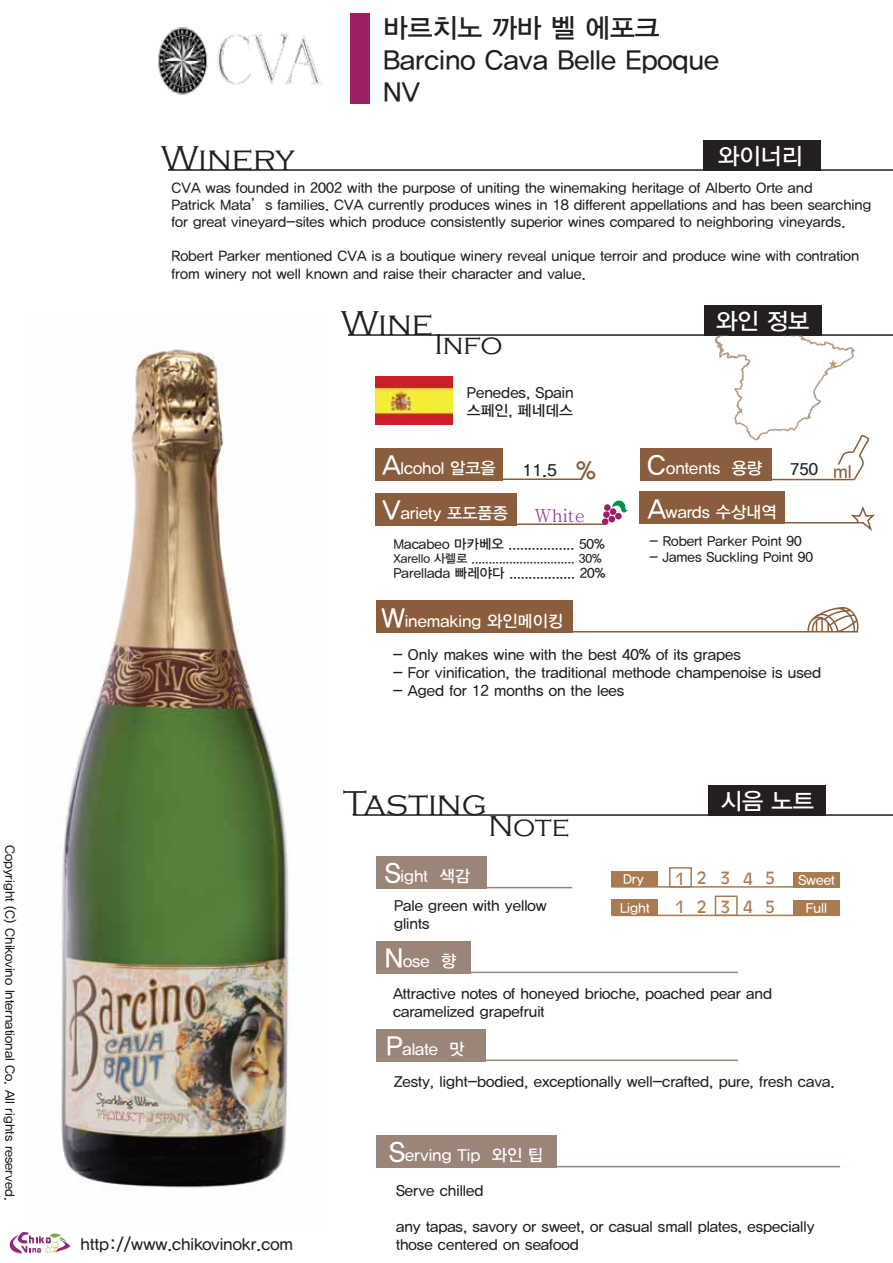
<style>
.page{position:relative;width:893px;height:1263px;background:#fff}
.page>*{position:absolute;margin:0;border:0;box-sizing:border-box;transform-origin:0 0}
.t1{font:300 35.55px "Copperplate Gothic";color:#231f20}
.t2{font:300 29.7px "Copperplate Gothic";color:#231f20}
.t3{font:27px/32.1px "YDIYGO330";color:#231f20}
.t4{font:24.9px "YDIYGO330";color:#8a5e3c}
.t5{font:23.1px "YDIYGO330";color:#fff}
.t6{font:500 18px "Adobe Myungjo Std";letter-spacing:.005em;color:#92278f}
.t7{font:18px "YDIYGO330";color:#8a5e3c}
.t8{font:16.5px "YDIYGO330";color:#fff}
.t9{font:16.5px "YDIYGO330";color:#231f20}
.t10{font:16.5px "Antique Olive";letter-spacing:.765em;color:#a97b50}
.t11{font:16.5px "YDIYGO330";color:#231f20;scale:1.06 1}
.t12{font:15px/18px "YDIYGO330";color:#231f20}
.t13{font:14.25px/17.1px "YDIYGO330";color:#231f20}
.t14{font:13.5px "YDIYGO330";color:#231f20}
.t15{font:13.5px "YDIYGO330";color:#fff}
.t16{font:13.05px "YDIYGO330";color:#231f20}
.t17{font:12px "YDIYGO330";color:#231f20}
.t18{font:500 11.55px "Adobe Myungjo Std";color:#c49a6c}
.s1{font-size:27px}
</style>
<div class="page">
<div style="left:704px;top:306px;width:117px;height:30px;background:#231f20"></div>
<div style="left:709px;top:786px;width:117px;height:30px;background:#231f20"></div>
<div style="left:640px;top:448px;width:131px;height:32px;background:#8a5e3c"></div>
<div style="left:376px;top:448px;width:127px;height:32px;background:#8a5e3c"></div>
<hr style="left:348px;top:334px;width:545px;height:2px;background:#231f20">
<hr style="left:353px;top:814px;width:540px;height:2px;background:#231f20">
<div style="left:350px;top:13px;width:19px;height:91px;background:#9e1f63"></div>
<hr style="left:496px;top:478px;width:86px;height:2px;background:#8a5e3c">
<div style="left:376px;top:493px;width:141px;height:32px;background:#8a5e3c"></div>
<hr style="left:512px;top:523px;width:93px;height:2px;background:#8a5e3c">
<div style="left:639px;top:492px;width:145px;height:32px;background:#8a5e3c"></div>
<hr style="left:776px;top:522px;width:87px;height:1px;background:#8a5e3c">
<div style="left:376px;top:601px;width:196px;height:32px;background:#8a5e3c"></div>
<hr style="left:520px;top:631px;width:338px;height:1px;background:#8a5e3c">
<div style="left:376px;top:856px;width:110px;height:32px;background:#9b8579"></div>
<hr style="left:470px;top:887px;width:102px;height:1px;background:#9b8579">
<div style="left:376px;top:941px;width:94px;height:32px;background:#9b8579"></div>
<hr style="left:460px;top:971px;width:278px;height:2px;background:#9b8579">
<div style="left:376px;top:1029px;width:109px;height:32px;background:#9b8579"></div>
<hr style="left:478px;top:1059px;width:260px;height:2px;background:#9b8579">
<div style="left:376px;top:1135px;width:180px;height:32px;background:#9b8579"></div>
<hr style="left:505px;top:1166px;width:335px;height:1px;background:#9b8579">
<div style="left:611px;top:871px;width:47px;height:16px;background:#a97b50"></div>
<hr style="left:611px;top:886px;width:201px;height:2px;background:#a97b50">
<div style="left:793px;top:872px;width:47px;height:16px;background:#a97b50"></div>
<div style="left:669px;top:867px;width:23px;height:21px;border:2px solid #a97b50"></div>
<div style="left:611px;top:899px;width:47px;height:16px;background:#a97b50"></div>
<hr style="left:611px;top:915px;width:201px;height:1px;background:#a97b50">
<div style="left:793px;top:900px;width:47px;height:16px;background:#a97b50"></div>
<div style="left:715px;top:895px;width:23px;height:21px;border:2px solid #a97b50"></div>
<div style="left:602px;top:518px;width:6px;height:7px;background:#9e1f63;border-radius:50%"></div>
<div style="left:603px;top:511px;width:7px;height:7px;background:#9e1f63;border-radius:50%"></div>
<div style="left:608px;top:516px;width:7px;height:6px;background:#9e1f63;border-radius:50%"></div>
<div style="left:610px;top:508px;width:6px;height:7px;background:#9e1f63;border-radius:50%"></div>
<div style="left:615px;top:513px;width:7px;height:6px;background:#9e1f63;border-radius:50%"></div>
<div style="left:604px;top:504px;width:7px;height:7px;background:#9e1f63;border-radius:50%"></div>
<svg style="left:612px;top:500px;width:16px;height:17px"></svg>
<svg style="left:849px;top:506px;width:26px;height:25px"></svg>
<svg style="left:807px;top:607px;width:52px;height:25px"></svg>
<hr style="left:168px;top:169px;width:725px;height:2px;background:#231f20">
<div style="left:703px;top:141px;width:117px;height:30px;background:#231f20"></div>
<svg style="left:9px;top:1232px;width:62px;height:22px"></svg>
<svg style="left:715px;top:336px;width:155px;height:144px"></svg>
<img style="left:375px;top:377px;width:77px;height:48px">
<img style="left:158px;top:27px;width:165px;height:68px">
<img style="left:61px;top:346px;width:232px;height:842px">
<p class="t16" style="left:17px;top:845px;width:357px;rotate:90deg">Copyright (C) Chikovino International Co. All rights reserved.</p>
<h3 class="t3" style="left:383px;top:12px;width:337px">바르치노 까바 벨 에포크<br>Barcino Cava Belle Epoque<br>NV</h3>
<h1 class="t1" style="left:161px;top:139px;width:135px">Winery</h1>
<p class="t13" style="left:172px;top:179px;width:701px">CVA was founded in 2002 with the purpose of uniting the winemaking heritage of Alberto Orte and<br>Patrick Mata’s families. CVA currently produces wines in 18 different appellations and has been searching for great vineyard-sites which produce consistently superior wines compared to neighboring vineyards.</p>
<p class="t13" style="left:172px;top:248px;width:689px">Robert Parker mentioned CVA is a boutique winery reveal unique terroir and produce wine with contration from winery not well known and raise their character and value.</p>
<h3 class="t5" style="left:718px;top:144px;width:87px">와이너리</h3>
<h1 class="t1" style="left:341px;top:304px;width:94px">Wine</h1>
<h2 class="t2" style="left:434px;top:329px;width:70px">Info</h2>
<p class="t12" style="left:467px;top:384px;width:108px">Penedes, Spain 스페인, 페네데스</p>
<h3 class="t5" style="left:716px;top:309px;width:95px">와인 정보</h3>
<p class="t18" style="left:827px;top:358px;width:13px">★</p>
<p class="t11" style="left:523px;top:460px;width:34px">11.5</p>
<p class="t8" style="left:647px;top:459px;width:117px"><span class="s1">C</span>ontents 용량</p>
<p class="t9" style="left:790px;top:460px;width:29px">750</p>
<p class="t8" style="left:383px;top:459px;width:115px"><span class="s1">A</span>lcohol 알코올</p>
<h3 class="t4" style="left:576px;top:457px;width:21px">%</h3>
<p class="t7" style="left:833px;top:461px;width:20px">ml</p>
<p class="t8" style="left:648px;top:502px;width:130px"><span class="s1">A</span>wards 수상내역</p>
<p class="t14" style="left:650px;top:533px;width:154px">- Robert Parker Point 90</p>
<p class="t14" style="left:650px;top:549px;width:165px">- James Suckling Point 90</p>
<p class="t8" style="left:383px;top:504px;width:127px"><span class="s1">V</span>ariety 포도품종</p>
<p class="t14" style="left:393px;top:536px;width:213px">Macabeo 마카베오 ................. 50%</p>
<p class="t17" style="left:393px;top:552px;width:210px">Xarello 사렐로 .............................. 30%</p>
<p class="t14" style="left:393px;top:566px;width:214px">Parellada 빠레야다 ................. 20%</p>
<p class="t6" style="left:534px;top:506px;width:53px">White</p>
<p class="t8" style="left:382px;top:611px;width:183px"><span class="s1">W</span>inemaking 와인메이킹</p>
<p class="t12" style="left:393px;top:646px;width:349px">- Only makes wine with the best 40% of its grapes</p>
<p class="t12" style="left:393px;top:664px;width:430px">- For vinification, the traditional methode champenoise is used</p>
<p class="t12" style="left:393px;top:682px;width:233px">- Aged for 12 months on the lees</p>
<h1 class="t1" style="left:343px;top:784px;width:145px">Tasting</h1>
<h2 class="t2" style="left:488px;top:810px;width:83px">Note</h2>
<p class="t8" style="left:385px;top:867px;width:87px"><span class="s1">S</span>ight 색감</p>
<p class="t12" style="left:394px;top:896px;width:154px">Pale green with yellow glints</p>
<p class="t8" style="left:385px;top:951px;width:73px"><span class="s1">N</span>ose 향</p>
<h3 class="t5" style="left:721px;top:788px;width:95px">시음 노트</h3>
<p class="t15" style="left:623px;top:871px;width:22px">Dry</p>
<p class="t10" style="left:675px;top:867px;width:101px">12345</p>
<p class="t15" style="left:798px;top:872px;width:38px">Sweet</p>
<p class="t15" style="left:620px;top:900px;width:31px">Light</p>
<p class="t10" style="left:675px;top:896px;width:101px">12345</p>
<p class="t15" style="left:806px;top:900px;width:23px">Full</p>
<p class="t12" style="left:393px;top:985px;width:381px">Attractive notes of honeyed brioche, poached pear and caramelized grapefruit</p>
<p class="t8" style="left:386px;top:1039px;width:80px"><span class="s1">P</span>alate 맛</p>
<p class="t9" style="left:80px;top:1235px;width:214px">http://www.chikovinokr.com</p>
<p class="t12" style="left:394px;top:1073px;width:442px">Zesty, light-bodied, exceptionally well-crafted, pure, fresh cava.</p>
<p class="t8" style="left:389px;top:1146px;width:156px"><span class="s1">S</span>erving Tip 와인 팁</p>
<p class="t12" style="left:396px;top:1182px;width:89px">Serve chilled</p>
<p class="t12" style="left:396px;top:1218px;width:420px">any tapas, savory or sweet, or casual small plates, especially those centered on seafood</p>
</div>
